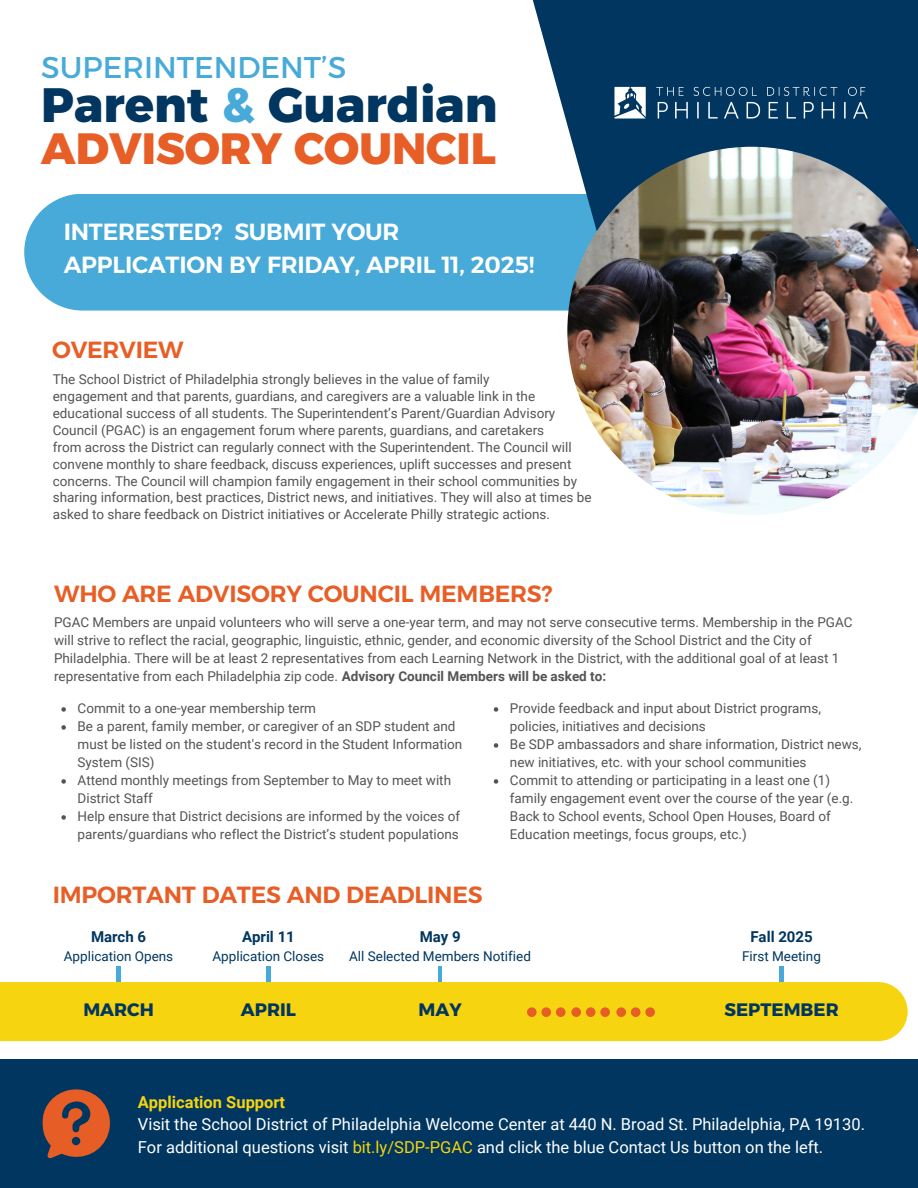
<style>
.page{position:relative;width:918px;height:1188px;background:#fff}
.page>*{position:absolute;margin:0;border:0;box-sizing:border-box;transform-origin:0 0}
.t1{font:800 48.15px "Alexandria";color:#00365f}
.t2{font:800 43.8px "Alexandria";color:#e75e26}
.t3{font:30px "Alexandria";color:#47aad8}
.t4{font:600 23.4px "Alexandria";letter-spacing:-.01em;color:#e75e26}
.t5{font:600 23.4px/32.7px "Alexandria";letter-spacing:-.01em;color:#fff}
.t6{font:700 18px "Alexandria";color:#00365f}
.t7{font:16.5px/22.5px "Roboto";color:#fff}
.t8{font:700 15px "Roboto";color:#00365f}
.t9{font:13.5px/18px "Roboto";color:#545454}
.t10{font:13.5px "Roboto";color:#00365f}
.s1{color:#47aad8}
.s2{font-weight:700}
.s3{font-weight:700;color:#f7d410}
.s4{color:#f7d410}
</style>
<div class="page">
<div style="left:24px;top:194px;width:543px;height:117px;background:#47aad8"></div>
<svg style="left:533px;top:0;width:385px;height:249px;background:#1a4c72"></svg>
<img style="left:612px;top:84px;width:259px;height:38px">
<hr style="left:117px;top:966px;width:3px;height:29px;background:#47aad8">
<hr style="left:267px;top:966px;width:3px;height:29px;background:#47aad8">
<hr style="left:780px;top:966px;width:3px;height:29px;background:#47aad8">
<hr style="left:439px;top:966px;width:3px;height:29px;background:#47aad8">
<div style="left:0;top:1059px;width:918px;height:129px;background:#00365f"></div>
<img style="left:567px;top:147px;width:351px;height:368px">
<div style="left:0;top:982px;width:908px;height:59px;background:#f7d410"></div>
<svg style="left:527px;top:1007px;width:83px;height:10px"></svg>
<svg style="left:616px;top:1007px;width:39px;height:10px"></svg>
<svg style="left:42px;top:1089px;width:68px;height:70px"></svg>
<svg style="left:61px;top:707px;width:5px;height:5px"></svg>
<svg style="left:61px;top:725px;width:5px;height:5px"></svg>
<svg style="left:61px;top:779px;width:5px;height:5px"></svg>
<svg style="left:61px;top:815px;width:5px;height:5px"></svg>
<svg style="left:494px;top:707px;width:4px;height:5px"></svg>
<svg style="left:494px;top:743px;width:4px;height:5px"></svg>
<svg style="left:494px;top:779px;width:4px;height:5px"></svg>
<p class="t3" style="left:41px;top:49px;width:307px">SUPERINTENDENT’S</p>
<p class="t1" style="left:41px;top:75px;width:458px">Parent <span class="s1">&amp;</span> Guardian</p>
<p class="t2" style="left:41px;top:121px;width:456px">ADVISORY COUNCIL</p>
<h3 class="t5" style="left:64px;top:216px;width:472px">INTERESTED? SUBMIT YOUR<br>APPLICATION BY FRIDAY, APRIL 11, 2025!</h3>
<h4 class="t4" style="left:52px;top:336px;width:133px">OVERVIEW</h4>
<h2 class="t9" style="left:53px;top:371px;width:438px">The School District of Philadelphia strongly believes in the value of family</h2>
<h1 class="t9" style="left:53px;top:388px;width:504px;line-height:16.8px">engagement and that parents, guardians, and caregivers are a valuable link in the educational success of all students. The Superintendent’s Parent/Guardian Advisory<br>Council (PGAC) is an engagement forum where parents, guardians, and caretakers</h1>
<p class="t9" style="left:53px;top:439px;width:540px;line-height:16.8px">from across the District can regularly connect with the Superintendent. The Council will convene monthly to share feedback, discuss experiences, uplift successes and present concerns. The Council will champion family engagement in their school communities by sharing information, best practices, District news, and initiatives. They will also at times be asked to share feedback on District initiatives or Accelerate Philly strategic actions.</p>
<p class="t4" style="left:54px;top:579px;width:500px">WHO ARE ADVISORY COUNCIL MEMBERS?</p>
<h4 class="t9" style="left:54px;top:614px;width:800px">PGAC Members are unpaid volunteers who will serve a one-year term, and may not serve consecutive terms. Membership in the PGAC will strive to reflect the racial, geographic, linguistic, ethnic, gender, and economic diversity of the School District and the City of Philadelphia. There will be at least 2 representatives from each Learning Network in the District, with the additional goal of at least 1 representative from each Philadelphia zip code. <span class="s2">Advisory Council Members will be asked to:</span></h4>
<p class="t9" style="left:510px;top:699px;width:313px">Provide feedback and input about District programs, policies, initiatives and decisions</p>
<p class="t9" style="left:510px;top:735px;width:353px">Be SDP ambassadors and share information, District news, new initiatives, etc. with your school communities</p>
<p class="t9" style="left:510px;top:771px;width:345px">Commit to attending or participating in a least one (1) family engagement event over the course of the year (e.g.<br>Back to School events, School Open Houses, Board of Education meetings, focus groups, etc.)</p>
<h4 class="t9" style="left:78px;top:699px;width:240px">Commit to a one-year membership term</h4>
<p class="t9" style="left:78px;top:717px;width:386px">Be a parent, family member, or caregiver of an SDP student and must be listed on the student's record in the Student Information<br>System (SIS)</p>
<p class="t9" style="left:78px;top:771px;width:375px">Attend monthly meetings from September to May to meet with<br>District Staff</p>
<p class="t9" style="left:78px;top:807px;width:384px">Help ensure that District decisions are informed by the voices of parents/guardians who reflect the District’s student populations</p>
<p class="t4" style="left:53px;top:880px;width:431px">IMPORTANT DATES AND DEADLINES</p>
<p class="t8" style="left:91px;top:928px;width:57px">March 6</p>
<p class="t8" style="left:242px;top:928px;width:54px">April 11</p>
<p class="t8" style="left:420px;top:928px;width:43px">May 9</p>
<h4 class="t8" style="left:750px;top:928px;width:64px">Fall 2025</h4>
<p class="t10" style="left:64px;top:948px;width:111px">Application Opens</p>
<p class="t10" style="left:212px;top:948px;width:113px">Application Closes</p>
<p class="t10" style="left:349px;top:948px;width:183px">All Selected Members Notified</p>
<p class="t10" style="left:742px;top:948px;width:80px">First Meeting</p>
<h5 class="t6" style="left:83px;top:999px;width:72px">MARCH</h5>
<h5 class="t6" style="left:241px;top:999px;width:57px">APRIL</h5>
<h5 class="t6" style="left:419px;top:999px;width:45px">MAY</h5>
<p class="t6" style="left:725px;top:999px;width:116px">SEPTEMBER</p>
<p class="t7" style="left:138px;top:1091px;width:729px"><span class="s3">Application Support<br></span>Visit the School District of Philadelphia Welcome Center at 440 N. Broad St. Philadelphia, PA 19130.<br>For additional questions visit <span class="s4">bit.ly/SDP-PGAC</span> and click the blue Contact Us button on the left.</p>
</div>
